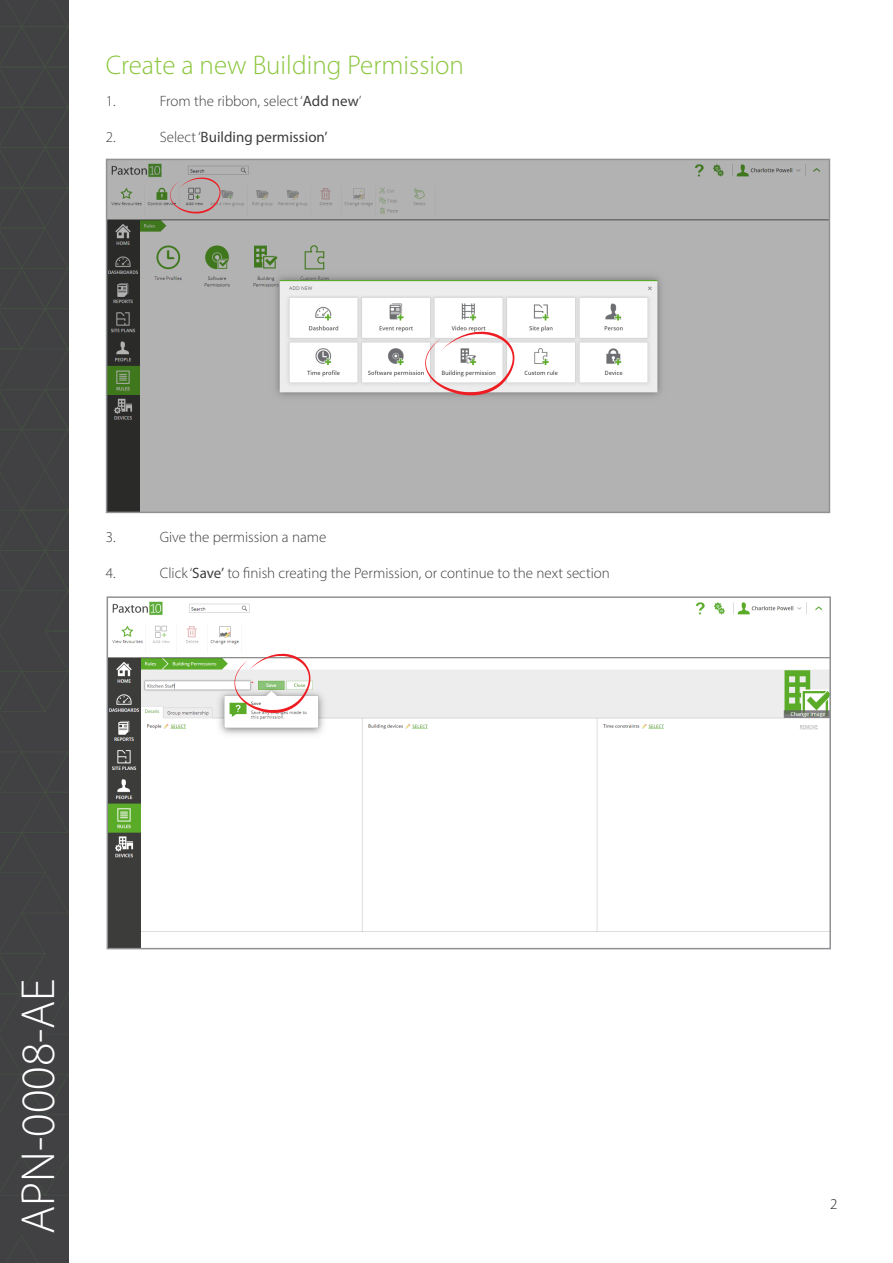
<style>
.page{position:relative;width:893px;height:1263px;background:#fff}
.page>*{position:absolute;margin:0;border:0;box-sizing:border-box;transform-origin:0 0}
.t1{font:300 48px "Myriad Pro";color:#fff}
.t2{font:300 27px "Myriad Pro";color:#8bc63e}
.t3{font:300 15px "Myriad Pro";color:#3e3e3f}
.t4{font:15px "Myriad Pro";color:#3e3e3f}
.t5{font:300 15px "Myriad Pro";color:#231f20}
.s1{font-weight:400}
.s2{font-weight:300}
</style>
<div class="page">
<div style="left:0;top:0;width:69px;height:1263px;background:#414042"></div>
<svg style="left:7px;top:1235px;width:31px;height:28px"></svg>
<svg style="left:0;top:0;width:68px;height:1196px"></svg>
<img style="left:110px;top:601px;width:718px;height:345px">
<div style="left:107px;top:596px;width:724px;height:353px;border:2px solid #8f9194"></div>
<svg style="left:234px;top:653px;width:76px;height:60px"></svg>
<img style="left:109px;top:162px;width:718px;height:348px">
<div style="left:106px;top:159px;width:724px;height:354px;border:2px solid #8f9194"></div>
<svg style="left:170px;top:177px;width:51px;height:37px;background:#b2a2a2"></svg>
<svg style="left:425px;top:331px;width:89px;height:65px"></svg>
<p class="t2" style="left:106px;top:49px;width:360px">Create a new Building Permission</p>
<p class="t3" style="left:106px;top:92px;width:11px">1.</p>
<p class="t3" style="left:160px;top:92px;width:203px">From the ribbon, select ‘<span class="s1">Add new</span>’</p>
<p class="t3" style="left:106px;top:128px;width:11px">2.</p>
<p class="t4" style="left:160px;top:127px;width:169px"><span class="s2">Select ‘</span>Building permission’</p>
<p class="t3" style="left:106px;top:528px;width:11px">3.</p>
<p class="t3" style="left:160px;top:528px;width:168px">Give the permission a name</p>
<p class="t3" style="left:106px;top:564px;width:11px">4.</p>
<p class="t3" style="left:160px;top:564px;width:452px">Click ‘<span class="s1">Save’</span> to finish creating the Permission, or continue to the next section</p>
<h1 class="t1" style="left:9px;top:1234px;width:257px;rotate:-90deg">APN-0008-AE</h1>
<p class="t5" style="left:830px;top:1195px;width:9px">2</p>
</div>
